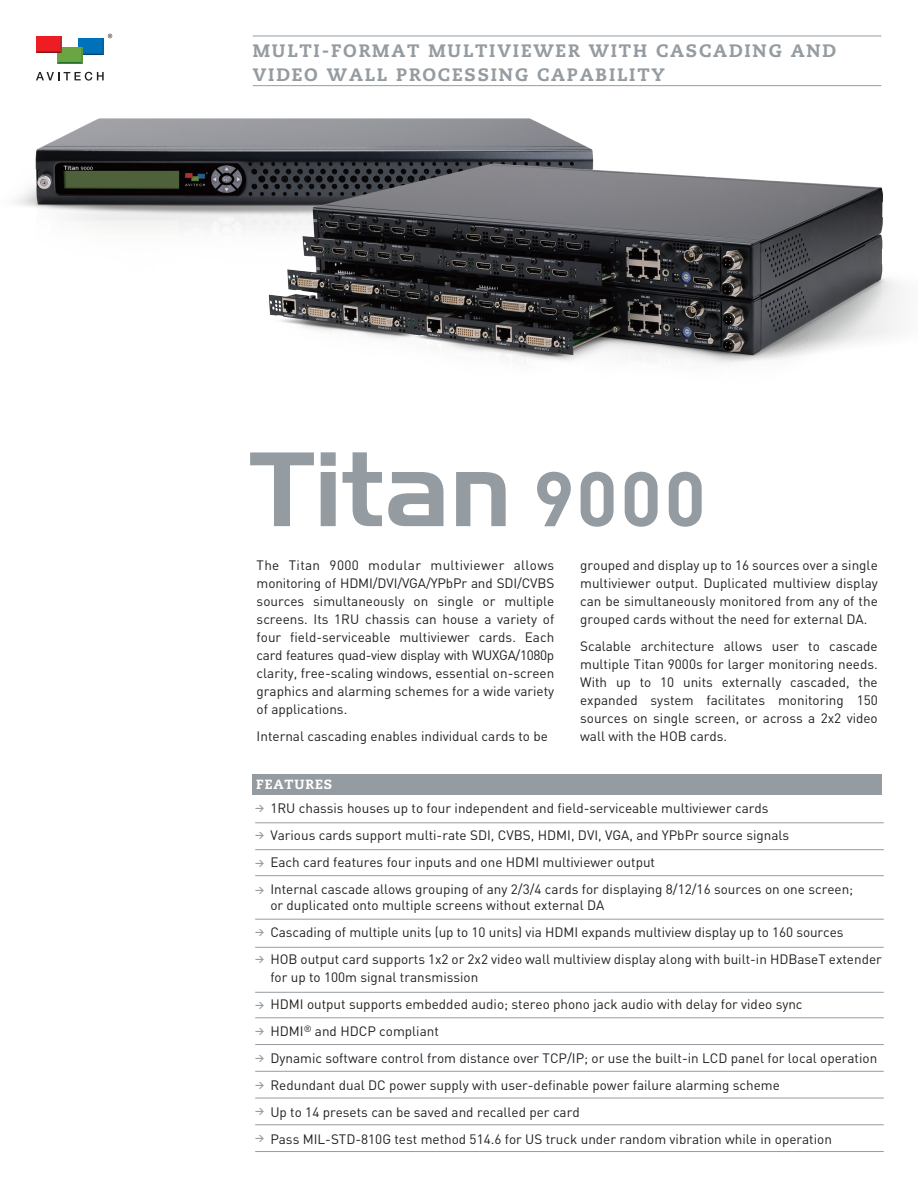
<style>
.page{position:relative;width:918px;height:1188px;background:#fff}
.page>*{position:absolute;margin:0;border:0;box-sizing:border-box;transform-origin:0 0}
.t1{font:700 76.05px "DIN";color:#959ca1}
.t2{font:800 18px/24px "Caecilia LT Std";letter-spacing:.1em;color:#959ca1}
.t3{font:13.5px/18px "DIN";color:#231f20;text-align:justify}
.t4{font:800 13.35px "Caecilia LT Std";letter-spacing:.065em;color:#fff}
.t5{font:700 9px "DIN";color:#959ca1}
</style>
<div class="page">
<svg style="left:36px;top:34px;width:76px;height:15px"></svg>
<hr style="left:253px;top:36px;width:628px;height:1px;background:#959ca1">
<hr style="left:255px;top:823px;width:629px;height:1px;background:#959ca1">
<hr style="left:255px;top:849px;width:629px;height:1px;background:#959ca1">
<hr style="left:255px;top:875px;width:629px;height:1px;background:#959ca1">
<hr style="left:255px;top:919px;width:629px;height:1px;background:#959ca1">
<hr style="left:255px;top:947px;width:629px;height:1px;background:#959ca1">
<hr style="left:255px;top:992px;width:629px;height:1px;background:#959ca1">
<hr style="left:255px;top:1018px;width:629px;height:1px;background:#959ca1">
<hr style="left:255px;top:1044px;width:629px;height:1px;background:#959ca1">
<hr style="left:255px;top:1071px;width:629px;height:1px;background:#959ca1">
<hr style="left:255px;top:1098px;width:629px;height:1px;background:#959ca1">
<hr style="left:255px;top:1125px;width:629px;height:1px;background:#959ca1">
<hr style="left:255px;top:1151px;width:629px;height:1px;background:#959ca1">
<hr style="left:253px;top:85px;width:628px;height:1px;background:#959ca1">
<div style="left:253px;top:774px;width:629px;height:21px;background:#959ca1"></div>
<img style="left:16px;top:49px;width:614px;height:181px">
<img style="left:221px;top:134px;width:680px;height:229px">
<svg style="left:250px;top:452px;width:256px;height:74px"></svg>
<h2 class="t2" style="left:253px;top:38px;width:585px">MULTI-FORMAT MULTIVIEWER WITH CASCADING AND<br>VIDEO WALL PROCESSING CAPABILITY</h2>
<h1 class="t1" style="left:533px;top:449px;width:174px">9000</h1>
<p class="t3" style="left:257px;top:556px;width:299px">The Titan 9000 modular multiviewer allows monitoring of HDMI/DVI/VGA/YPbPr and SDI/CVBS sources simultaneously on single or multiple screens. Its 1RU chassis can house a variety of four field-serviceable multiviewer cards. Each card features quad-view display with WUXGA/1080p clarity, free-scaling windows, essential on-screen graphics and alarming schemes for a wide variety of applications.</p>
<p class="t3" style="left:257px;top:727px;width:293px">Internal cascading enables individual cards to be</p>
<p class="t3" style="left:580px;top:556px;width:299px">grouped and display up to 16 sources over a single multiviewer output. Duplicated multiview display can be simultaneously monitored from any of the grouped cards without the need for external DA.</p>
<p class="t3" style="left:580px;top:637px;width:299px">Scalable architecture allows user to cascade multiple Titan 9000s for larger monitoring needs.<br>With up to 10 units externally cascaded, the expanded system facilitates monitoring 150 sources on single screen, or across a 2x2 video wall with the HOB cards.</p>
<p class="t4" style="left:256px;top:776px;width:77px">FEATURES</p>
<p class="t5" style="left:255px;top:802px;width:11px">&gt;</p>
<p class="t5" style="left:255px;top:829px;width:11px">&gt;</p>
<p class="t5" style="left:255px;top:857px;width:11px">&gt;</p>
<p class="t5" style="left:255px;top:884px;width:11px">&gt;</p>
<p class="t5" style="left:255px;top:926px;width:11px">&gt;</p>
<p class="t5" style="left:255px;top:953px;width:11px">&gt;</p>
<p class="t5" style="left:255px;top:999px;width:11px">&gt;</p>
<p class="t5" style="left:255px;top:1025px;width:11px">&gt;</p>
<p class="t5" style="left:255px;top:1052px;width:11px">&gt;</p>
<p class="t5" style="left:255px;top:1078px;width:11px">&gt;</p>
<p class="t5" style="left:255px;top:1105px;width:11px">&gt;</p>
<p class="t5" style="left:255px;top:1132px;width:11px">&gt;</p>
<p class="t3" style="left:270px;top:794px;width:584px;line-height:27px;text-align:left">1RU chassis houses up to four independent and field-serviceable multiviewer cards<br>Various cards support multi-rate SDI, CVBS, HDMI, DVI, VGA, and YPbPr source signals<br>Each card features four inputs and one HDMI multiviewer output<br>Internal cascade allows grouping of any 2/3/4 cards for displaying 8/12/16 sources on one screen;</p>
<p class="t3" style="left:270px;top:892px;width:613px;line-height:27px;text-align:left">or duplicated onto multiple screens without external DA<br>Cascading of multiple units (up to 10 units) via HDMI expands multiview display up to 160 sources<br>HOB output card supports 1x2 or 2x2 video wall multiview display along with built-in HDBaseT extender</p>
<p class="t3" style="left:270px;top:964px;width:608px;line-height:27px;text-align:left">for up to 100m signal transmission<br>HDMI output supports embedded audio; stereo phono jack audio with delay for video sync<br>HDMI<sup>®</sup> and HDCP compliant<br>Dynamic software control from distance over TCP/IP; or use the built-in LCD panel for local operation Redundant dual DC power supply with user-definable power failure alarming scheme<br>Up to 14 presets can be saved and recalled per card<br>Pass MIL-STD-810G test method 514.6 for US truck under random vibration while in operation</p>
</div>
